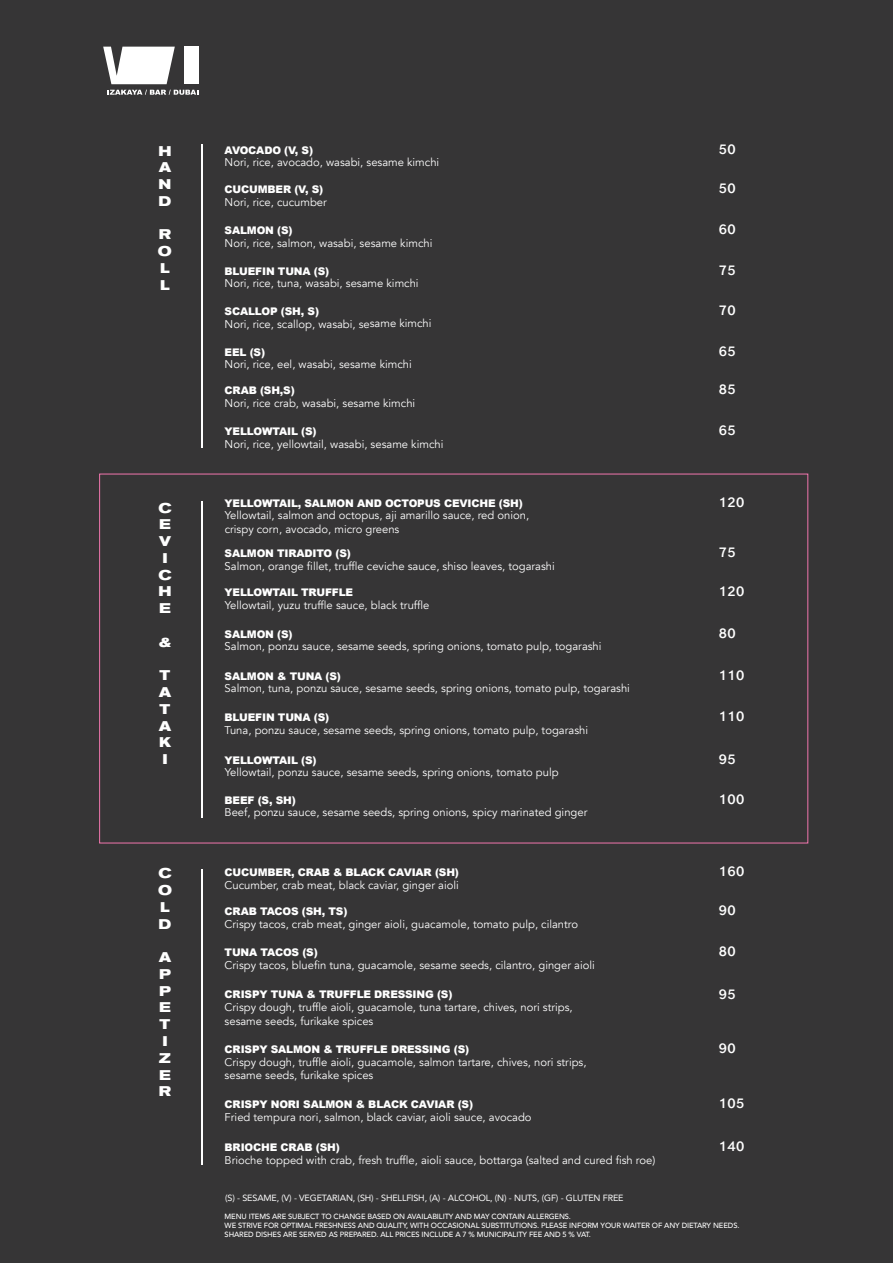
<style>
.page{position:relative;width:893px;height:1263px;background:#363536}
.page>*{position:absolute;margin:0;border:0;box-sizing:border-box;transform-origin:0 0}
.t1{font:18.3px "Arial Hebrew";letter-spacing:-.015em;color:#fff}
.t2{font:700 expanded 13.95px/16.8px "Akzidenz Grotesk Pro";color:#fff}
.t3{font:11.25px/13.5px "Avenir";color:#fff}
.t4{font:900 10.5px "Arial";letter-spacing:-.015em;color:#fff}
.t5{font:9px "Avenir";letter-spacing:-.015em;color:#fff}
.t6{font:500 7.5px/9px "Avenir";letter-spacing:-.015em;color:#fff}
</style>
<div class="page">
<hr style="left:201px;top:144px;width:2px;height:303px;background:#fff">
<hr style="left:201px;top:501px;width:2px;height:316px;background:#fff">
<hr style="left:201px;top:869px;width:2px;height:295px;background:#fff">
<svg style="left:103px;top:47px;width:72px;height:37px"></svg>
<div style="left:184px;top:47px;width:14px;height:37px;background:#fff"></div>
<svg style="left:107px;top:90px;width:91px;height:5px"></svg>
<p class="t2" style="left:158px;top:142px;width:15px;text-align:justify">H A N D</p>
<p class="t2" style="left:158px;top:226px;width:15px">R<br>O<br>L<br>L</p>
<p class="t2" style="left:158px;top:499px;width:15px">C<br>E<br>V<br>I<br>C<br>H<br>E</p>
<p class="t2" style="left:159px;top:633px;width:13px">&amp;</p>
<p class="t2" style="left:159px;top:667px;width:14px;text-align:justify">T A T A K I</p>
<p class="t2" style="left:158px;top:865px;width:15px">C<br>O<br>L<br>D</p>
<p class="t2" style="left:159px;top:949px;width:14px">A<br>P<br>P<br>E<br>T<br>I<br>Z<br>E<br>R</p>
<p class="t4" style="left:225px;top:142px;width:90px">AVOCADO (V, S)</p>
<h1 class="t1" style="left:718px;top:139px;width:19px">50</h1>
<p class="t3" style="left:225px;top:156px;width:216px">Nori, rice, avocado, wasabi, sesame kimchi</p>
<p class="t4" style="left:225px;top:182px;width:100px">CUCUMBER (V, S)</p>
<h1 class="t1" style="left:718px;top:178px;width:19px">50</h1>
<p class="t3" style="left:225px;top:195px;width:104px">Nori, rice, cucumber</p>
<p class="t4" style="left:225px;top:223px;width:69px">SALMON (S)</p>
<h1 class="t1" style="left:718px;top:220px;width:19px">60</h1>
<p class="t3" style="left:225px;top:236px;width:209px">Nori, rice, salmon, wasabi, sesame kimchi</p>
<p class="t4" style="left:225px;top:263px;width:106px">BLUEFIN TUNA (S)</p>
<h1 class="t1" style="left:718px;top:260px;width:19px">75</h1>
<p class="t3" style="left:225px;top:277px;width:195px">Nori, rice, tuna, wasabi, sesame kimchi</p>
<p class="t4" style="left:225px;top:304px;width:96px">SCALLOP (SH, S)</p>
<h1 class="t1" style="left:718px;top:300px;width:19px">70</h1>
<p class="t3" style="left:225px;top:317px;width:208px">Nori, rice, scallop, wasabi, sesame kimchi</p>
<p class="t4" style="left:225px;top:344px;width:42px">EEL (S)</p>
<h1 class="t1" style="left:718px;top:341px;width:19px">65</h1>
<p class="t3" style="left:225px;top:358px;width:189px">Nori, rice, eel, wasabi, sesame kimchi</p>
<p class="t4" style="left:225px;top:383px;width:72px">CRAB (SH,S)</p>
<h1 class="t1" style="left:718px;top:380px;width:19px">85</h1>
<p class="t3" style="left:225px;top:396px;width:192px">Nori, rice crab, wasabi, sesame kimchi</p>
<p class="t4" style="left:225px;top:424px;width:93px">YELLOWTAIL (S)</p>
<h1 class="t1" style="left:718px;top:420px;width:19px">65</h1>
<p class="t3" style="left:225px;top:437px;width:220px">Nori, rice, yellowtail, wasabi, sesame kimchi</p>
<p class="t4" style="left:225px;top:495px;width:300px">YELLOWTAIL, SALMON AND OCTOPUS CEVICHE (SH)</p>
<h1 class="t1" style="left:718px;top:492px;width:28px">120</h1>
<p class="t3" style="left:225px;top:509px;width:306px">Yellowtail, salmon and octopus, aji amarillo sauce, red onion, crispy corn, avocado, micro greens</p>
<p class="t4" style="left:225px;top:546px;width:128px">SALMON TIRADITO (S)</p>
<h1 class="t1" style="left:718px;top:543px;width:19px">75</h1>
<p class="t3" style="left:225px;top:559px;width:332px">Salmon, orange fillet, truffle ceviche sauce, shiso leaves, togarashi</p>
<p class="t4" style="left:225px;top:585px;width:130px">YELLOWTAIL TRUFFLE</p>
<h1 class="t1" style="left:718px;top:582px;width:28px">120</h1>
<p class="t3" style="left:225px;top:598px;width:206px">Yellowtail, yuzu truffle sauce, black truffle</p>
<p class="t4" style="left:225px;top:626px;width:69px">SALMON (S)</p>
<h1 class="t1" style="left:718px;top:623px;width:19px">80</h1>
<p class="t3" style="left:225px;top:640px;width:378px">Salmon, ponzu sauce, sesame seeds, spring onions, tomato pulp, togarashi</p>
<p class="t4" style="left:225px;top:668px;width:118px">SALMON &amp; TUNA (S)</p>
<h1 class="t1" style="left:718px;top:665px;width:28px">110</h1>
<p class="t3" style="left:225px;top:682px;width:407px">Salmon, tuna, ponzu sauce, sesame seeds, spring onions, tomato pulp, togarashi</p>
<p class="t4" style="left:225px;top:710px;width:106px">BLUEFIN TUNA (S)</p>
<h1 class="t1" style="left:718px;top:707px;width:28px">110</h1>
<p class="t3" style="left:225px;top:723px;width:365px">Tuna, ponzu sauce, sesame seeds, spring onions, tomato pulp, togarashi</p>
<p class="t4" style="left:225px;top:752px;width:93px">YELLOWTAIL (S)</p>
<h1 class="t1" style="left:718px;top:749px;width:19px">95</h1>
<p class="t3" style="left:225px;top:766px;width:335px">Yellowtail, ponzu sauce, sesame seeds, spring onions, tomato pulp</p>
<p class="t4" style="left:225px;top:792px;width:73px">BEEF (S, SH)</p>
<h1 class="t1" style="left:718px;top:789px;width:28px">100</h1>
<p class="t3" style="left:225px;top:806px;width:364px">Beef, ponzu sauce, sesame seeds, spring onions, spicy marinated ginger</p>
<p class="t4" style="left:225px;top:865px;width:236px">CUCUMBER, CRAB &amp; BLACK CAVIAR (SH)</p>
<h1 class="t1" style="left:718px;top:861px;width:28px">160</h1>
<p class="t3" style="left:225px;top:878px;width:236px">Cucumber, crab meat, black caviar, ginger aioli</p>
<p class="t4" style="left:225px;top:904px;width:124px">CRAB TACOS (SH, TS)</p>
<h1 class="t1" style="left:718px;top:901px;width:19px">90</h1>
<p class="t3" style="left:225px;top:917px;width:355px">Crispy tacos, crab meat, ginger aioli, guacamole, tomato pulp, cilantro</p>
<p class="t4" style="left:225px;top:945px;width:95px">TUNA TACOS (S)</p>
<h1 class="t1" style="left:718px;top:942px;width:19px">80</h1>
<p class="t3" style="left:225px;top:958px;width:372px">Crispy tacos, bluefin tuna, guacamole, sesame seeds, cilantro, ginger aioli</p>
<p class="t4" style="left:225px;top:987px;width:229px">CRISPY TUNA &amp; TRUFFLE DRESSING (S)</p>
<h1 class="t1" style="left:718px;top:984px;width:19px">95</h1>
<p class="t3" style="left:225px;top:1000px;width:350px">Crispy dough, truffle aioli, guacamole, tuna tartare, chives, nori strips, sesame seeds, furikake spices</p>
<p class="t4" style="left:225px;top:1042px;width:246px">CRISPY SALMON &amp; TRUFFLE DRESSING (S)</p>
<h1 class="t1" style="left:718px;top:1038px;width:19px">90</h1>
<p class="t3" style="left:225px;top:1055px;width:363px">Crispy dough, truffle aioli, guacamole, salmon tartare, chives, nori strips, sesame seeds, furikake spices</p>
<p class="t4" style="left:225px;top:1097px;width:250px">CRISPY NORI SALMON &amp; BLACK CAVIAR (S)</p>
<h1 class="t1" style="left:718px;top:1094px;width:28px">105</h1>
<p class="t3" style="left:225px;top:1110px;width:308px">Fried tempura nori, salmon, black caviar, aioli sauce, avocado</p>
<p class="t4" style="left:225px;top:1140px;width:117px">BRIOCHE CRAB (SH)</p>
<h1 class="t1" style="left:718px;top:1136px;width:28px">140</h1>
<p class="t3" style="left:225px;top:1153px;width:432px">Brioche topped with crab, fresh truffle, aioli sauce, bottarga (salted and cured fish roe)</p>
<p class="t5" style="left:225px;top:1191px;width:400px">(S) - SESAME, (V) - VEGETARIAN, (SH) - SHELLFISH, (A) - ALCOHOL, (N) - NUTS, (GF) - GLUTEN FREE</p>
<p class="t6" style="left:225px;top:1212px;width:516px">MENU ITEMS ARE SUBJECT TO CHANGE BASED ON AVAILABILITY AND MAY CONTAIN ALLERGENS.<br>WE STRIVE FOR OPTIMAL FRESHNESS AND QUALITY, WITH OCCASIONAL SUBSTITUTIONS. PLEASE INFORM YOUR WAITER OF ANY DIETARY NEEDS.<br>SHARED DISHES ARE SERVED AS PREPARED. ALL PRICES INCLUDE A 7 % MUNICIPALITY FEE AND 5 % VAT.</p>
</div>
